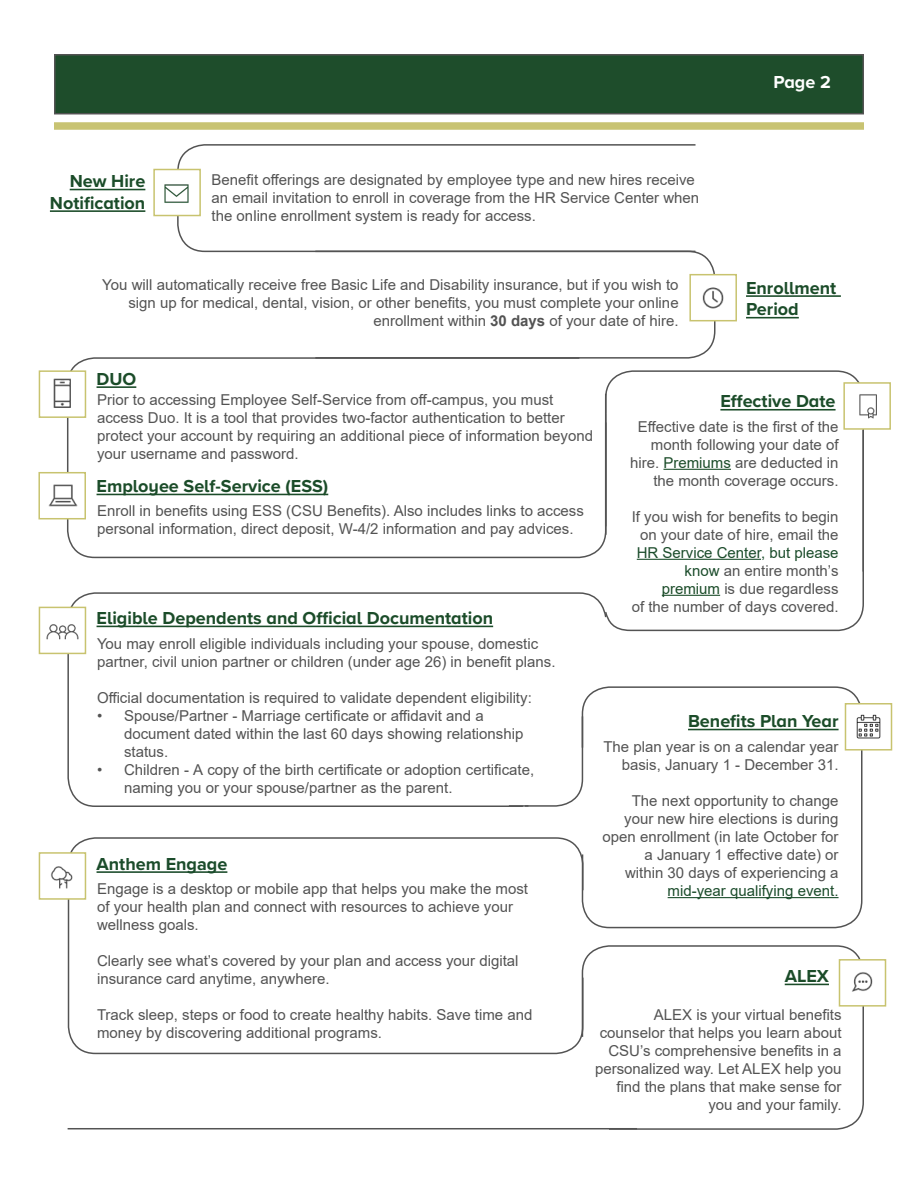
<style>
.page{position:relative;width:918px;height:1188px;background:#fff}
.page>*{position:absolute;margin:0;border:0;box-sizing:border-box;transform-origin:0 0}
.t1{font:700 18px/21.6px "Proxima Nova A";color:#1b4c29}
.t2{font:700 18px "Proxima Nova";color:#1b4c2b}
.t3{font:700 18px "Proxima Nova A";color:#fff}
.t4{font:15px/18px "Arial";color:#535353}
.s1{font-weight:700}
.s2{color:#1b4c29}
.s3{color:#1b4c2b}
</style>
<div class="page">
<svg style="left:176px;top:144px;width:520px;height:109px"></svg>
<svg style="left:314px;top:250px;width:402px;height:109px"></svg>
<div style="left:582px;top:686px;width:281px;height:242px;border:2px solid #535353;border-radius:27px"></div>
<svg style="left:581px;top:945px;width:283px;height:185px"></svg>
<hr style="left:68px;top:1128px;width:569px;height:1px;background:#535353">
<hr style="left:785px;top:984px;width:44px;height:1px;background:#1b4c29">
<svg style="left:67px;top:357px;width:540px;height:202px"></svg>
<svg style="left:604px;top:370px;width:256px;height:58px"></svg>
<svg style="left:67px;top:592px;width:540px;height:216px"></svg>
<div style="left:68px;top:837px;width:516px;height:217px;border:2px solid #535353;border-radius:27px"></div>
<svg style="left:509px;top:715px;width:75px;height:92px"></svg>
<hr style="left:746px;top:295px;width:95px;height:2px;background:#1b4c29">
<hr style="left:746px;top:317px;width:53px;height:1px;background:#1b4c29">
<hr style="left:97px;top:626px;width:396px;height:1px;background:#1b4c29">
<hr style="left:97px;top:871px;width:130px;height:2px;background:#1b4c2b">
<div style="left:839px;top:959px;width:47px;height:48px;background:#dedba9"></div>
<div style="left:54px;top:54px;width:810px;height:60px;background:#1e4d2b;border:2px solid #535353"></div>
<hr style="left:605px;top:422px;width:1px;height:113px;background:#535353">
<svg style="left:604px;top:428px;width:260px;height:204px"></svg>
<div style="left:54px;top:122px;width:810px;height:8px;background:#c8c372"></div>
<svg style="left:153px;top:169px;width:48px;height:47px"></svg>
<div style="left:39px;top:370px;width:47px;height:48px;background:#fff;border:2px solid #c8c36f"></div>
<div style="left:843px;top:382px;width:48px;height:48px;background:#fff;border:2px solid #c8c36f"></div>
<div style="left:39px;top:607px;width:47px;height:47px;background:#fff;border:2px solid #c8c36f"></div>
<div style="left:845px;top:703px;width:47px;height:48px;background:#fff;border:2px solid #c8c36f"></div>
<svg style="left:39px;top:852px;width:47px;height:48px"></svg>
<hr style="left:70px;top:189px;width:75px;height:1px;background:#1b4c29">
<hr style="left:50px;top:210px;width:95px;height:2px;background:#1b4c29">
<hr style="left:97px;top:386px;width:39px;height:2px;background:#1b4c29">
<hr style="left:97px;top:494px;width:231px;height:1px;background:#1b4c29">
<hr style="left:668px;top:897px;width:171px;height:1px;background:#1b4c2b">
<hr style="left:688px;top:729px;width:151px;height:1px;background:#1b4c29">
<hr style="left:663px;top:469px;width:68px;height:1px;background:#1b4c29">
<hr style="left:637px;top:559px;width:124px;height:1px;background:#1b4c2b">
<hr style="left:662px;top:595px;width:58px;height:1px;background:#1b4c29">
<hr style="left:720px;top:409px;width:116px;height:2px;background:#1b4c29">
<img style="left:154px;top:171px;width:44px;height:45px">
<img style="left:38px;top:376px;width:45px;height:43px">
<img style="left:46px;top:624px;width:33px;height:16px">
<img style="left:836px;top:956px;width:51px;height:50px">
<img style="left:38px;top:469px;width:51px;height:53px">
<img style="left:856px;top:714px;width:25px;height:25px">
<img style="left:39px;top:855px;width:44px;height:44px">
<img style="left:859px;top:394px;width:18px;height:25px">
<img style="left:685px;top:270px;width:52px;height:52px">
<p class="t1" style="left:50px;top:170px;width:97px;text-align:right">New Hire<br>Notification</p>
<p class="t4" style="left:212px;top:170px;width:489px">Benefit offerings are designated by employee type and new hires receive an email invitation to enroll in coverage from the HR Service Center when the online enrollment system is ready for access.</p>
<p class="t4" style="left:102px;top:276px;width:578px;text-align:right">You will automatically receive free Basic Life and Disability insurance, but if you wish to sign up for medical, dental, vision, or other benefits, you must complete your online enrollment within <span class="s1">30 days</span> of your date of hire.</p>
<p class="t1" style="left:97px;top:367px;width:41px">DUO</p>
<p class="t3" style="left:773px;top:68px;width:59px">Page 2</p>
<p class="t1" style="left:746px;top:276px;width:92px">Enrollment<br>Period</p>
<p class="t4" style="left:97px;top:390px;width:498px">Prior to accessing Employee Self-Service from off-campus, you must access Duo. It is a tool that provides two-factor authentication to better protect your account by requiring an additional piece of information beyond your username and password.</p>
<p class="t1" style="left:97px;top:475px;width:233px">Employee Self-Service (ESS)</p>
<p class="t4" style="left:97px;top:502px;width:488px">Enroll in benefits using ESS (CSU Benefits). Also includes links to access personal information, direct deposit, W-4/2 information and pay advices.</p>
<p class="t1" style="left:97px;top:607px;width:398px">Eligible Dependents and Official Documentation</p>
<p class="t1" style="left:720px;top:390px;width:117px">Effective Date</p>
<p class="t4" style="left:630px;top:417px;width:210px;text-align:right">Effective date is the first of the month following your date of hire. <span class="s2">Premiums</span> are deducted in the month coverage occurs.</p>
<p class="t4" style="left:632px;top:507px;width:208px;text-align:right">If you wish for benefits to begin on your date of hire, email the<br><span class="s3">HR Service Center, but please know</span> an entire month’s <span class="s2">premium</span> is due regardless<br>of the number of days covered.</p>
<p class="t4" style="left:97px;top:635px;width:443px">You may enroll eligible individuals including your spouse, domestic</p>
<p class="t4" style="left:97px;top:653px;width:460px">partner, civil union partner or children (under age 26) in benefit plans.</p>
<p class="t4" style="left:97px;top:689px;width:436px">Official documentation is required to validate dependent eligibility:</p>
<p class="t4" style="left:124px;top:707px;width:401px;text-indent:-27px">• Spouse/Partner - Marriage certificate or affidavit and a document dated within the last 60 days showing relationship status.</p>
<p class="t4" style="left:124px;top:761px;width:412px;text-indent:-27px">• Children - A copy of the birth certificate or adoption certificate, naming you or your spouse/partner as the parent.</p>
<p class="t2" style="left:97px;top:850px;width:132px">Anthem Engage</p>
<p class="t4" style="left:97px;top:880px;width:433px">Engage is a desktop or mobile app that helps you make the most of your health plan and connect with resources to achieve your wellness goals.</p>
<p class="t4" style="left:97px;top:952px;width:423px">Clearly see what’s covered by your plan and access your digital insurance card anytime, anywhere.</p>
<p class="t4" style="left:97px;top:1006px;width:437px">Track sleep, steps or food to create healthy habits. Save time and money by discovering additional programs.</p>
<p class="t1" style="left:688px;top:710px;width:152px">Benefits Plan Year</p>
<p class="t4" style="left:603px;top:738px;width:237px;text-align:right">The plan year is on a calendar year basis, January 1 - December 31.</p>
<p class="t4" style="left:603px;top:792px;width:237px;text-align:right">The next opportunity to change your new hire elections is during open enrollment (in late October for a January 1 effective date) or within 30 days of experiencing a <span class="s3">mid-year qualifying event.</span></p>
<p class="t1" style="left:785px;top:965px;width:46px">ALEX</p>
<p class="t4" style="left:595px;top:1006px;width:248px;text-align:right">ALEX is your virtual benefits counselor that helps you learn about<br>CSU’s comprehensive benefits in a personalized way. Let ALEX help you find the plans that make sense for you and your family.</p>
</div>
